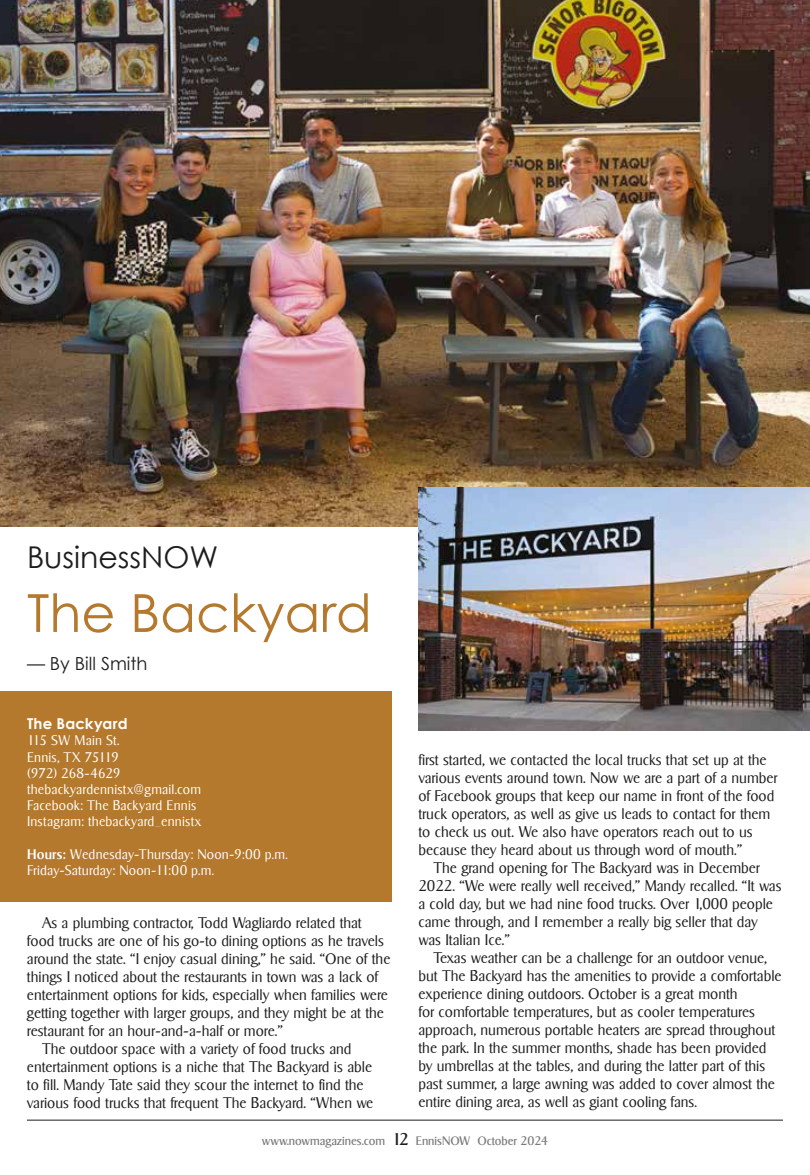
<style>
.page{position:relative;width:810px;height:1175px;background:#fff}
.page>*{position:absolute;margin:0;border:0;box-sizing:border-box;transform-origin:0 0}
.t1{font:52.5px "Century Gothic";color:#b4792d}
.t2{font:30px "Century Gothic";color:#1d1d1b}
.t3{font:18px "Century Gothic";color:#1d1d1b}
.t4{font:300 15px/18px "Sigvar Serial";color:#1d1d1b}
.t5{font:700 15px "Century Gothic";letter-spacing:.01em;color:#fff}
.t6{font:300 13.5px/16.2px "Sigvar Serial";letter-spacing:.015em;color:#fff}
.t7{font:12px "Sigvar Serial";color:#7c7b7b}
.s1{font-weight:500}
.s2{font-size:16.5px;color:#1d1d1b}
</style>
<div class="page">
<hr style="left:27px;top:1119px;width:756px;height:1px;background:#1d1d1b">
<div style="left:0;top:691px;width:392px;height:211px;background:#b4792d"></div>
<img style="left:0;top:0;width:810px;height:526px">
<img style="left:418px;top:487px;width:392px;height:243px">
<h2 class="t2" style="left:27px;top:539px;width:193px">BusinessNOW</h2>
<h1 class="t1" style="left:27px;top:581px;width:346px">The Backyard</h1>
<p class="t3" style="left:27px;top:652px;width:122px">— By Bill Smith</p>
<p class="t5" style="left:27px;top:714px;width:102px">The Backyard</p>
<p class="t6" style="left:27px;top:732px;width:176px">115 SW Main St.<br>Ennis, TX 75119<br>(972) 268-4629 thebackyardennistx@gmail.com<br>Facebook: The Backyard Ennis<br>Instagram: thebackyard_ennistx</p>
<p class="t6" style="left:27px;top:846px;width:262px"><span class="s1">Hours:</span> Wednesday-Thursday: Noon-9:00 p.m.<br>Friday-Saturday: Noon-11:00 p.m.</p>
<p class="t4" style="left:42px;top:913px;width:321px">As a plumbing contractor, Todd Wagliardo related that</p>
<p class="t4" style="left:27px;top:931px;width:358px">food trucks are one of his go-to dining options as he travels</p>
<p class="t4" style="left:27px;top:949px;width:365px">around the state. “I enjoy casual dining,” he said. “One of the</p>
<p class="t4" style="left:27px;top:967px;width:353px">things I noticed about the restaurants in town was a lack of</p>
<p class="t4" style="left:27px;top:985px;width:362px">entertainment options for kids, especially when families were</p>
<p class="t4" style="left:27px;top:1003px;width:358px">getting together with larger groups, and they might be at the</p>
<p class="t4" style="left:27px;top:1021px;width:257px">restaurant for an hour-and-a-half or more.”</p>
<p class="t4" style="left:42px;top:1039px;width:311px">The outdoor space with a variety of food trucks and</p>
<p class="t4" style="left:27px;top:1057px;width:347px">entertainment options is a niche that The Backyard is able</p>
<p class="t4" style="left:27px;top:1075px;width:338px">to fill. Mandy Tate said they scour the internet to find the</p>
<p class="t4" style="left:27px;top:1093px;width:348px">various food trucks that frequent The Backyard. “When we</p>
<p class="t4" style="left:418px;top:750px;width:361px">first started, we contacted the local trucks that set up at the various events around town. Now we are a part of a number of Facebook groups that keep our name in front of the food truck operators, as well as give us leads to contact for them to check us out. We also have operators reach out to us because they heard about us through word of mouth.”</p>
<p class="t4" style="left:418px;top:858px;width:365px;text-indent:15px">The grand opening for The Backyard was in December 2022. “We were really well received,” Mandy recalled. “It was a cold day, but we had nine food trucks. Over 1,000 people came through, and I remember a really big seller that day was Italian Ice.”</p>
<p class="t4" style="left:418px;top:948px;width:365px;text-indent:15px">Texas weather can be a challenge for an outdoor venue, but The Backyard has the amenities to provide a comfortable experience dining outdoors. October is a great month<br>for comfortable temperatures, but as cooler temperatures approach, numerous portable heaters are spread throughout the park. In the summer months, shade has been provided by umbrellas at the tables, and during the latter part of this past summer, a large awning was added to cover almost the entire dining area, as well as giant cooling fans.</p>
<p class="t7" style="left:262px;top:1133px;width:288px">www.nowmagazines.com <span class="s2">12</span> EnnisNOW October 2024</p>
</div>
